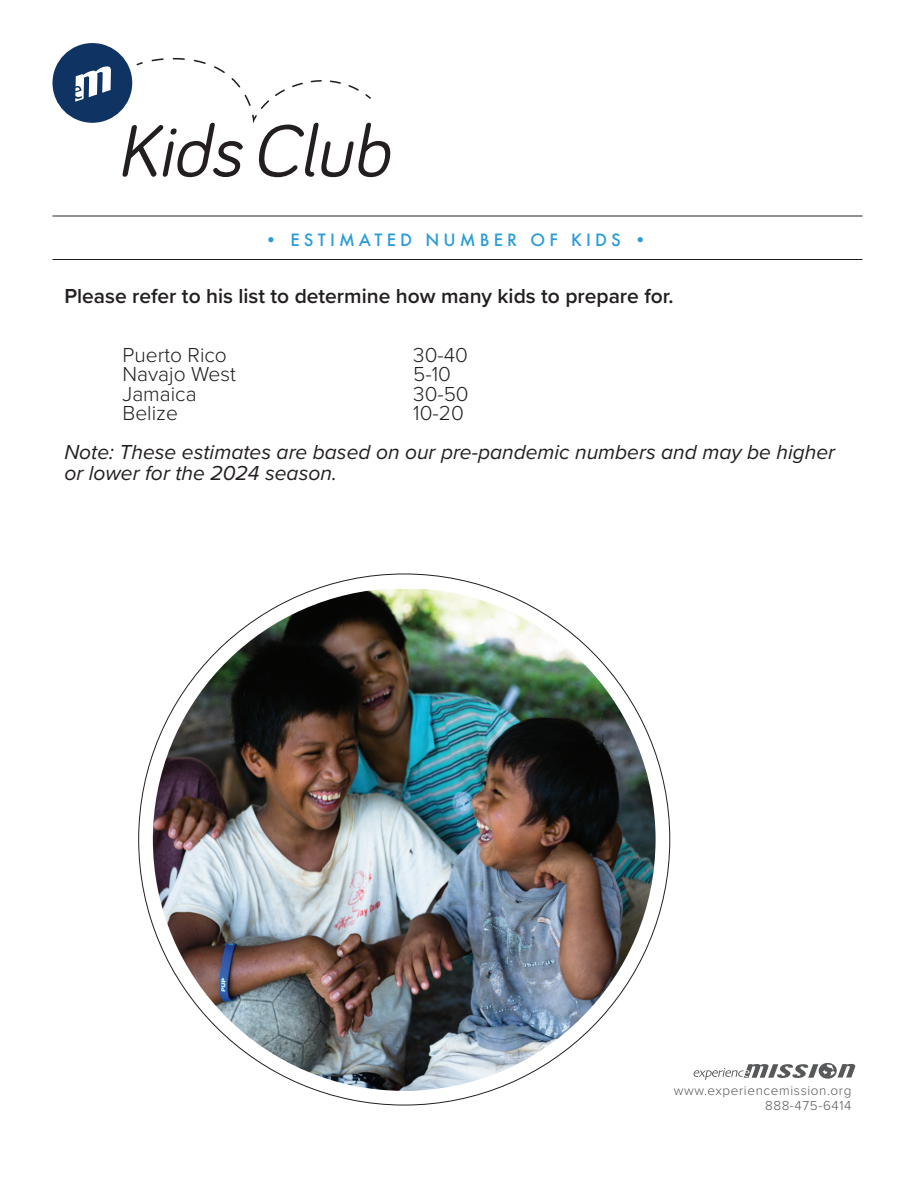
<style>
.page{position:relative;width:918px;height:1188px;background:#fff}
.page>*{position:absolute;margin:0;border:0;box-sizing:border-box;transform-origin:0 0}
.t1{font:italic 21px/21px "Proxima Nova";color:#231f20}
.t2{font:600 21px "Proxima Nova";color:#231f20}
.t3{font:300 21px "Proxima Nova";color:#231f20}
.t4{font:500 16.5px "Futura";letter-spacing:.25em;color:#2a9cd7}
.t5{font:300 13.5px/15px "Proxima Nova";letter-spacing:.045em;color:#57585a;text-align:right}
</style>
<div class="page">
<hr style="left:52px;top:216px;width:811px;height:1px;background:#231f20">
<hr style="left:52px;top:259px;width:811px;height:1px;background:#231f20">
<img style="left:153px;top:589px;width:503px;height:502px;border-radius:246px">
<svg style="left:693px;top:1063px;width:162px;height:17px"></svg>
<div style="left:52px;top:43px;width:80px;height:80px;background:#0f3464;border-radius:50%"></div>
<svg style="left:75px;top:66px;width:36px;height:36px"></svg>
<svg style="left:122px;top:123px;width:121px;height:54px"></svg>
<svg style="left:136px;top:62px;width:7px;height:3px"></svg>
<svg style="left:152px;top:58px;width:99px;height:48px"></svg>
<svg style="left:252px;top:115px;width:139px;height:62px"></svg>
<svg style="left:261px;top:80px;width:98px;height:29px"></svg>
<svg style="left:365px;top:94px;width:6px;height:5px"></svg>
<p class="t4" style="left:265px;top:229px;width:383px">• ESTIMATED NUMBER OF KIDS •</p>
<p class="t2" style="left:64px;top:281px;width:611px">Please refer to his list to determine how many kids to prepare for.</p>
<p class="t3" style="left:123px;top:339px;width:106px">Puerto Rico</p>
<p class="t3" style="left:413px;top:339px;width:56px">30-40</p>
<p class="t3" style="left:123px;top:359px;width:115px">Navajo West</p>
<p class="t3" style="left:413px;top:359px;width:39px">5-10</p>
<p class="t3" style="left:123px;top:378px;width:76px">Jamaica</p>
<p class="t3" style="left:413px;top:378px;width:57px">30-50</p>
<p class="t3" style="left:123px;top:398px;width:57px">Belize</p>
<p class="t3" style="left:413px;top:398px;width:52px">10-20</p>
<p class="t1" style="left:64px;top:441px;width:772px">Note: These estimates are based on our pre-pandemic numbers and may be higher or lower for the 2024 season.</p>
<p class="t5" style="left:674px;top:1083px;width:179px">www.experiencemission.org<br>888-475-6414</p>
</div>
